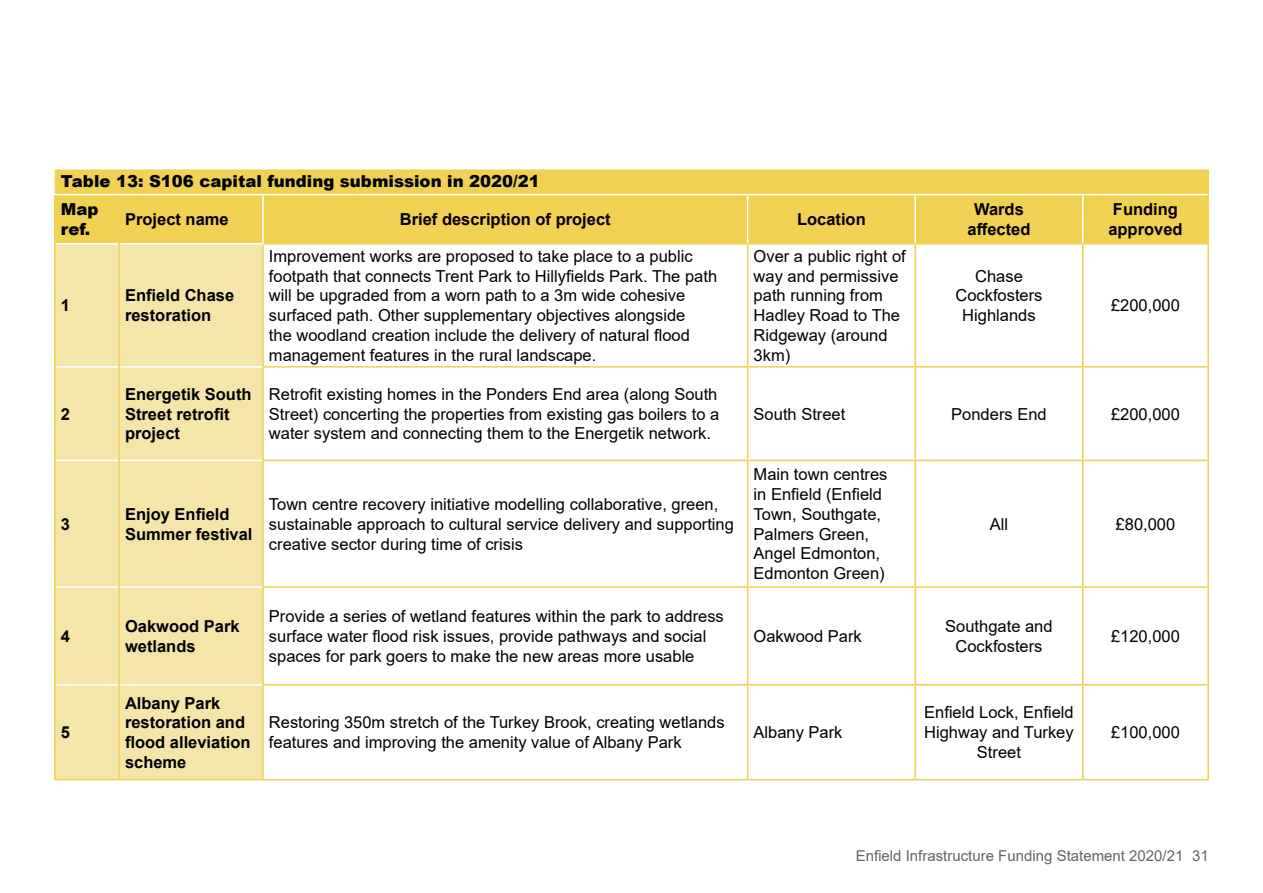
<style>
.page{position:relative;width:1263px;height:893px;background:#fff}
.page>*{position:absolute;margin:0;border:0;box-sizing:border-box;transform-origin:0 0}
.t1{font:16.5px/19.8px "Arial";color:#000}
.t2{font:700 16.5px/19.8px "Arial";color:#000}
.t3{font:900 16.5px/27.9px "Arial";color:#000}
.t4{font:15px "Arial";color:#636466}
</style>
<div class="page">
<div style="left:55px;top:169px;width:1152px;height:74px;background:#f0d152"></div>
<div style="left:56px;top:245px;width:206px;height:534px;background:#f6e5a8"></div>
<svg style="left:264px;top:245px;width:943px;height:534px"></svg>
<hr style="left:747px;top:245px;width:1px;height:121px;background:#f0d152">
<hr style="left:914px;top:245px;width:2px;height:121px;background:#f0d152">
<hr style="left:1082px;top:245px;width:1px;height:121px;background:#f0d152">
<hr style="left:1207px;top:244px;width:2px;height:123px;background:#f0d152">
<hr style="left:747px;top:368px;width:1px;height:92px;background:#f0d152">
<hr style="left:914px;top:368px;width:2px;height:92px;background:#f0d152">
<hr style="left:1082px;top:368px;width:1px;height:92px;background:#f0d152">
<hr style="left:1207px;top:367px;width:2px;height:93px;background:#f0d152">
<hr style="left:747px;top:461px;width:1px;height:125px;background:#f0d152">
<hr style="left:914px;top:461px;width:2px;height:125px;background:#f0d152">
<hr style="left:1082px;top:461px;width:1px;height:125px;background:#f0d152">
<hr style="left:1207px;top:460px;width:2px;height:127px;background:#f0d152">
<hr style="left:747px;top:588px;width:1px;height:96px;background:#f0d152">
<hr style="left:914px;top:588px;width:2px;height:96px;background:#f0d152">
<hr style="left:1082px;top:588px;width:1px;height:96px;background:#f0d152">
<hr style="left:1207px;top:587px;width:2px;height:98px;background:#f0d152">
<hr style="left:747px;top:686px;width:1px;height:93px;background:#f0d152">
<hr style="left:914px;top:686px;width:2px;height:93px;background:#f0d152">
<hr style="left:1082px;top:686px;width:1px;height:93px;background:#f0d152">
<hr style="left:1207px;top:685px;width:2px;height:94px;background:#f0d152">
<hr style="left:262px;top:366px;width:486px;height:2px;background:#f0d152">
<hr style="left:748px;top:366px;width:167px;height:2px;background:#f0d152">
<hr style="left:915px;top:366px;width:168px;height:2px;background:#f0d152">
<hr style="left:1083px;top:366px;width:124px;height:2px;background:#f0d152">
<hr style="left:262px;top:460px;width:486px;height:1px;background:#f0d152">
<hr style="left:748px;top:460px;width:167px;height:1px;background:#f0d152">
<hr style="left:915px;top:460px;width:168px;height:1px;background:#f0d152">
<hr style="left:1083px;top:460px;width:124px;height:1px;background:#f0d152">
<hr style="left:262px;top:586px;width:486px;height:2px;background:#f0d152">
<hr style="left:748px;top:586px;width:167px;height:2px;background:#f0d152">
<hr style="left:915px;top:586px;width:168px;height:2px;background:#f0d152">
<hr style="left:1083px;top:586px;width:124px;height:2px;background:#f0d152">
<hr style="left:262px;top:684px;width:486px;height:2px;background:#f0d152">
<hr style="left:748px;top:684px;width:167px;height:2px;background:#f0d152">
<hr style="left:915px;top:684px;width:168px;height:2px;background:#f0d152">
<hr style="left:1083px;top:684px;width:124px;height:2px;background:#f0d152">
<hr style="left:263px;top:779px;width:485px;height:1px;background:#f0d152">
<hr style="left:748px;top:779px;width:167px;height:1px;background:#f0d152">
<hr style="left:915px;top:779px;width:168px;height:1px;background:#f0d152">
<hr style="left:1083px;top:779px;width:126px;height:1px;background:#f0d152">
<hr style="left:747px;top:195px;width:1px;height:48px;background:#fff">
<hr style="left:914px;top:195px;width:2px;height:48px;background:#fff">
<hr style="left:1082px;top:195px;width:1px;height:48px;background:#fff">
<hr style="left:1207px;top:169px;width:2px;height:26px;background:#f0d152">
<hr style="left:1207px;top:195px;width:2px;height:49px;background:#f0d152">
<hr style="left:262px;top:243px;width:486px;height:2px;background:#f0d152">
<hr style="left:748px;top:243px;width:167px;height:2px;background:#f0d152">
<hr style="left:915px;top:243px;width:168px;height:2px;background:#f0d152">
<hr style="left:1083px;top:243px;width:124px;height:2px;background:#f0d152">
<hr style="left:54px;top:194px;width:65px;height:1px;background:#fff">
<hr style="left:119px;top:194px;width:144px;height:1px;background:#fff">
<hr style="left:263px;top:194px;width:485px;height:1px;background:#fff">
<hr style="left:748px;top:194px;width:167px;height:1px;background:#fff">
<hr style="left:915px;top:194px;width:168px;height:1px;background:#fff">
<hr style="left:1083px;top:194px;width:124px;height:1px;background:#fff">
<hr style="left:120px;top:243px;width:144px;height:2px;background:#fff">
<hr style="left:56px;top:366px;width:62px;height:2px;background:#fff">
<hr style="left:120px;top:366px;width:142px;height:2px;background:#fff">
<hr style="left:56px;top:460px;width:62px;height:1px;background:#fff">
<hr style="left:120px;top:460px;width:142px;height:1px;background:#fff">
<hr style="left:56px;top:586px;width:62px;height:2px;background:#fff">
<hr style="left:120px;top:586px;width:142px;height:2px;background:#fff">
<hr style="left:56px;top:684px;width:62px;height:2px;background:#fff">
<hr style="left:120px;top:684px;width:142px;height:2px;background:#fff">
<hr style="left:54px;top:195px;width:2px;height:49px;background:#f0d152">
<hr style="left:118px;top:195px;width:2px;height:49px;background:#f0d152">
<hr style="left:54px;top:244px;width:2px;height:123px;background:#f0d152">
<hr style="left:118px;top:244px;width:2px;height:123px;background:#f0d152">
<hr style="left:262px;top:245px;width:2px;height:121px;background:#f0d152">
<hr style="left:54px;top:367px;width:2px;height:93px;background:#f0d152">
<hr style="left:118px;top:367px;width:2px;height:93px;background:#f0d152">
<hr style="left:262px;top:368px;width:2px;height:92px;background:#f0d152">
<hr style="left:54px;top:460px;width:2px;height:127px;background:#f0d152">
<hr style="left:118px;top:460px;width:2px;height:127px;background:#f0d152">
<hr style="left:262px;top:461px;width:2px;height:125px;background:#f0d152">
<hr style="left:54px;top:587px;width:2px;height:98px;background:#f0d152">
<hr style="left:118px;top:587px;width:2px;height:98px;background:#f0d152">
<hr style="left:262px;top:588px;width:2px;height:96px;background:#f0d152">
<hr style="left:54px;top:685px;width:2px;height:94px;background:#f0d152">
<hr style="left:118px;top:685px;width:2px;height:94px;background:#f0d152">
<hr style="left:262px;top:686px;width:2px;height:93px;background:#f0d152">
<hr style="left:54px;top:779px;width:65px;height:1px;background:#f0d152">
<hr style="left:119px;top:779px;width:144px;height:1px;background:#f0d152">
<hr style="left:262px;top:195px;width:2px;height:48px;background:#fff">
<p class="t3" style="left:61px;top:167px;width:480px">Table 13: S106 capital funding submission in 2020/21<br>Map</p>
<p class="t3" style="left:61px;top:215px;width:31px">ref.</p>
<p class="t2" style="left:125px;top:210px;width:105px">Project name</p>
<p class="t2" style="left:400px;top:210px;width:212px">Brief description of project</p>
<p class="t2" style="left:797px;top:210px;width:70px">Location</p>
<p class="t2" style="left:967px;top:200px;width:64px;text-align:center">Wards affected</p>
<p class="t2" style="left:1108px;top:200px;width:76px">Funding approved</p>
<p class="t2" style="left:61px;top:296px;width:11px">1</p>
<p class="t2" style="left:125px;top:286px;width:111px">Enfield Chase restoration</p>
<p class="t1" style="left:269px;top:246px;width:450px">Improvement works are proposed to take place to a public footpath that connects Trent Park to Hillyfields Park. The path will be upgraded from a worn path to a 3m wide cohesive surfaced path. Other supplementary objectives alongside<br>the woodland creation include the delivery of natural flood management features in the rural landscape.</p>
<p class="t1" style="left:754px;top:246px;width:154px">Over a public right of way and permissive path running from<br>Hadley Road to The<br>Ridgeway (around<br>3km)</p>
<p class="t1" style="left:955px;top:266px;width:89px;text-align:center">Chase<br>Cockfosters<br>Highlands</p>
<p class="t1" style="left:1111px;top:296px;width:70px">£200,000</p>
<p class="t2" style="left:61px;top:404px;width:11px">2</p>
<p class="t2" style="left:125px;top:384px;width:128px">Energetik South<br>Street retrofit project</p>
<p class="t1" style="left:269px;top:384px;width:452px;text-align:justify">Retrofit existing homes in the Ponders End area (along South Street) concerting the properties from existing gas boilers to a water system and connecting them to the Energetik network.</p>
<p class="t2" style="left:61px;top:514px;width:11px">3</p>
<p class="t2" style="left:125px;top:504px;width:129px">Enjoy Enfield<br>Summer festival</p>
<p class="t1" style="left:269px;top:494px;width:466px">Town centre recovery initiative modelling collaborative, green, sustainable approach to cultural service delivery and supporting creative sector during time of crisis</p>
<p class="t2" style="left:61px;top:626px;width:11px">4</p>
<p class="t2" style="left:125px;top:617px;width:116px">Oakwood Park wetlands</p>
<p class="t1" style="left:269px;top:606px;width:456px">Provide a series of wetland features within the park to address surface water flood risk issues, provide pathways and social spaces for park goers to make the new areas more usable</p>
<p class="t1" style="left:754px;top:404px;width:93px">South Street</p>
<p class="t1" style="left:951px;top:404px;width:97px">Ponders End</p>
<p class="t1" style="left:1111px;top:404px;width:70px">£200,000</p>
<p class="t1" style="left:754px;top:464px;width:135px">Main town centres in Enfield (Enfield<br>Town, Southgate,<br>Palmers Green,<br>Angel Edmonton,<br>Edmonton Green)</p>
<p class="t1" style="left:990px;top:514px;width:20px">All</p>
<p class="t1" style="left:1116px;top:514px;width:61px">£80,000</p>
<p class="t1" style="left:754px;top:626px;width:110px">Oakwood Park</p>
<p class="t1" style="left:945px;top:616px;width:109px;text-align:center">Southgate and<br>Cockfosters</p>
<p class="t1" style="left:1111px;top:626px;width:70px">£120,000</p>
<p class="t2" style="left:61px;top:723px;width:11px">5</p>
<p class="t2" style="left:125px;top:693px;width:127px">Albany Park restoration and flood alleviation scheme</p>
<p class="t1" style="left:269px;top:713px;width:457px">Restoring 350m stretch of the Turkey Brook, creating wetlands features and improving the amenity value of Albany Park</p>
<p class="t1" style="left:754px;top:722px;width:90px">Albany Park</p>
<p class="t1" style="left:924px;top:703px;width:151px;text-align:center">Enfield Lock, Enfield<br>Highway and Turkey<br>Street</p>
<p class="t1" style="left:1111px;top:722px;width:70px">£100,000</p>
<p class="t4" style="left:856px;top:845px;width:355px">Enfield Infrastructure Funding Statement 2020/21 31</p>
</div>
